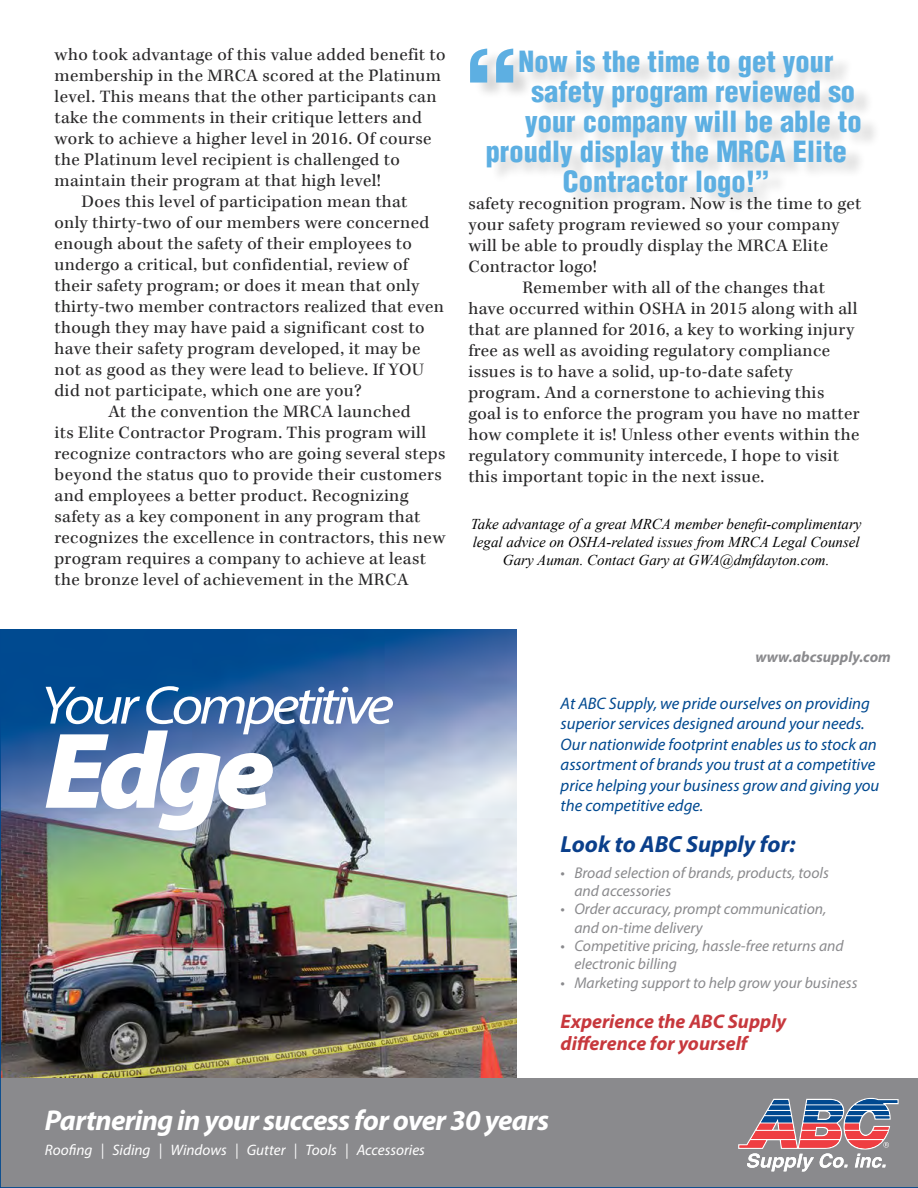
<style>
.page{position:relative;width:918px;height:1188px;background:#fff}
.page>*{position:absolute;margin:0;border:0;box-sizing:border-box;transform-origin:0 0}
.t1{font:italic 900 108.9px "Myriad Pro";color:#fff;scale:1.05 1}
.t2{font:900 condensed 108.45px "Helvetica LT Std";color:#5dafe2}
.t3{font:italic 54.6px "Myriad Pro";letter-spacing:-.065em;color:#fff;scale:1.1 1}
.t4{font:italic 700 28.8px "Myriad Pro";letter-spacing:-.025em;color:#fff}
.t5{font:900 condensed 28.5px "Helvetica LT Std";color:#5dafe2}
.t6{font:italic 700 23.4px "Myriad Pro";color:#0a3f8b}
.t7{font:italic 700 19.8px/21.3px "Myriad Pro";color:#c7383d}
.t8{font:18px "Kepler Std";letter-spacing:.02em;color:#292829}
.t9{font:italic 16.65px/20.5px "Myriad Pro";color:#004990}
.t10{font:italic 15.6px/18.1px "Myriad Pro";color:#8a8a8d}
.t11{font:italic 15.15px "Myriad Pro";color:#fff}
.t12{font:italic 700 15.15px "Myriad Pro";color:#8a8a8d}
.t13{font:italic 15px/18px "Times New Roman";color:#000;text-align:center}
</style>
<div class="page">
<div style="left:474px;top:49px;width:407px;height:165px;background:#000;opacity:.15"></div>
<img style="left:0;top:630px;width:918px;height:558px">
<p class="t8" style="left:55px;top:44px;width:393px">who took advantage of this value added benefit to</p>
<p class="t8" style="left:55px;top:65px;width:388px">membership in the MRCA scored at the Platinum</p>
<p class="t8" style="left:55px;top:86px;width:384px">level. This means that the other participants can</p>
<p class="t8" style="left:55px;top:107px;width:369px">take the comments in their critique letters and</p>
<p class="t8" style="left:55px;top:128px;width:379px">work to achieve a higher level in 2016. Of course</p>
<p class="t8" style="left:55px;top:149px;width:347px">the Platinum level recipient is challenged to</p>
<p class="t8" style="left:55px;top:170px;width:328px">maintain their program at that high level!</p>
<p class="t8" style="left:82px;top:191px;width:327px">Does this level of participation mean that</p>
<p class="t8" style="left:55px;top:212px;width:376px">only thirty-two of our members were concerned</p>
<p class="t8" style="left:55px;top:233px;width:359px">enough about the safety of their employees to</p>
<p class="t8" style="left:55px;top:254px;width:355px">undergo a critical, but confidential, review of</p>
<p class="t8" style="left:55px;top:275px;width:366px">their safety program; or does it mean that only</p>
<p class="t8" style="left:55px;top:296px;width:391px">thirty-two member contractors realized that even</p>
<p class="t8" style="left:55px;top:317px;width:372px">though they may have paid a significant cost to</p>
<p class="t8" style="left:55px;top:338px;width:367px">have their safety program developed, it may be</p>
<p class="t8" style="left:55px;top:359px;width:371px">not as good as they were lead to believe. If YOU</p>
<p class="t8" style="left:55px;top:380px;width:309px">did not participate, which one are you?</p>
<p class="t8" style="left:109px;top:401px;width:304px">At the convention the MRCA launched</p>
<p class="t8" style="left:55px;top:422px;width:373px">its Elite Contractor Program. This program will</p>
<p class="t8" style="left:55px;top:443px;width:392px">recognize contractors who are going several steps</p>
<p class="t8" style="left:55px;top:464px;width:389px">beyond the status quo to provide their customers</p>
<p class="t8" style="left:55px;top:485px;width:356px">and employees a better product. Recognizing</p>
<p class="t8" style="left:55px;top:506px;width:367px">safety as a key component in any program that</p>
<p class="t8" style="left:55px;top:527px;width:392px">recognizes the excellence in contractors, this new</p>
<p class="t8" style="left:55px;top:548px;width:373px">program requires a company to achieve at least</p>
<p class="t8" style="left:55px;top:569px;width:355px">the bronze level of achievement in the MRCA</p>
<h2 class="t2" style="left:464px;top:23px;width:56px">“</h2>
<h3 class="t5" style="left:519px;top:43px;width:317px">Now is the time to get your</h3>
<h3 class="t5" style="left:532px;top:73px;width:325px">safety program reviewed so</h3>
<h3 class="t5" style="left:525px;top:103px;width:338px">your company will be able to</h3>
<h3 class="t5" style="left:486px;top:133px;width:363px">proudly display the MRCA Elite</h3>
<h3 class="t5" style="left:563px;top:163px;width:208px">Contractor logo!”</h3>
<p class="t8" style="left:468px;top:193px;width:394px">safety recognition program. Now is the time to get</p>
<p class="t8" style="left:468px;top:214px;width:373px">your safety program reviewed so your company</p>
<p class="t8" style="left:468px;top:235px;width:361px">will be able to proudly display the MRCA Elite</p>
<p class="t8" style="left:468px;top:256px;width:130px">Contractor logo!</p>
<p class="t8" style="left:522px;top:277px;width:304px">Remember with all of the changes that</p>
<p class="t8" style="left:468px;top:298px;width:391px">have occurred within OSHA in 2015 along with all</p>
<p class="t8" style="left:468px;top:319px;width:388px">that are planned for 2016, a key to working injury</p>
<p class="t8" style="left:468px;top:340px;width:363px">free as well as avoiding regulatory compliance</p>
<p class="t8" style="left:468px;top:361px;width:326px">issues is to have a solid, up-to-date safety</p>
<p class="t8" style="left:468px;top:382px;width:358px">program. And a cornerstone to achieving this</p>
<p class="t8" style="left:468px;top:403px;width:393px">goal is to enforce the program you have no matter</p>
<p class="t8" style="left:468px;top:424px;width:393px">how complete it is! Unless other events within the</p>
<p class="t8" style="left:468px;top:445px;width:372px">regulatory community intercede, I hope to visit</p>
<p class="t8" style="left:468px;top:466px;width:298px">this important topic in the next issue.</p>
<p class="t13" style="left:471px;top:514px;width:392px">Take advantage of a great MRCA member benefit-complimentary legal advice on OSHA-related issues from MRCA Legal Counsel<br>Gary Auman. Contact Gary at GWA@dmfdayton.com.</p>
<h3 class="t3" style="left:41px;top:672px;width:323px">Your Competitive</h3>
<h1 class="t1" style="left:44px;top:699px;width:222px">Edge</h1>
<p class="t12" style="left:755px;top:647px;width:137px">www.abcsupply.com</p>
<p class="t9" style="left:561px;top:693px;width:320px">At ABC Supply, we pride ourselves on providing superior services designed around your needs.<br>Our nationwide footprint enables us to stock an assortment of brands you trust at a competitive price helping your business grow and giving you the competitive edge.</p>
<p class="t6" style="left:561px;top:829px;width:236px">Look to ABC Supply for:</p>
<p class="t10" style="left:574px;top:863px;width:256px;text-indent:-14px">• Broad selection of brands, products, tools and accessories</p>
<p class="t10" style="left:574px;top:900px;width:254px;text-indent:-14px">• Order accuracy, prompt communication, and on-time delivery</p>
<p class="t10" style="left:574px;top:936px;width:271px;text-indent:-14px">• Competitive pricing, hassle-free returns and electronic billing</p>
<p class="t10" style="left:561px;top:974px;width:298px">• Marketing support to help grow your business</p>
<p class="t7" style="left:561px;top:1010px;width:227px">Experience the ABC Supply difference for yourself</p>
<h3 class="t4" style="left:45px;top:1102px;width:506px">Partnering in your success for over 30 years</h3>
<p class="t11" style="left:45px;top:1140px;width:382px">Roofing | Siding | Windows | Gutter | Tools | Accessories</p>
</div>
